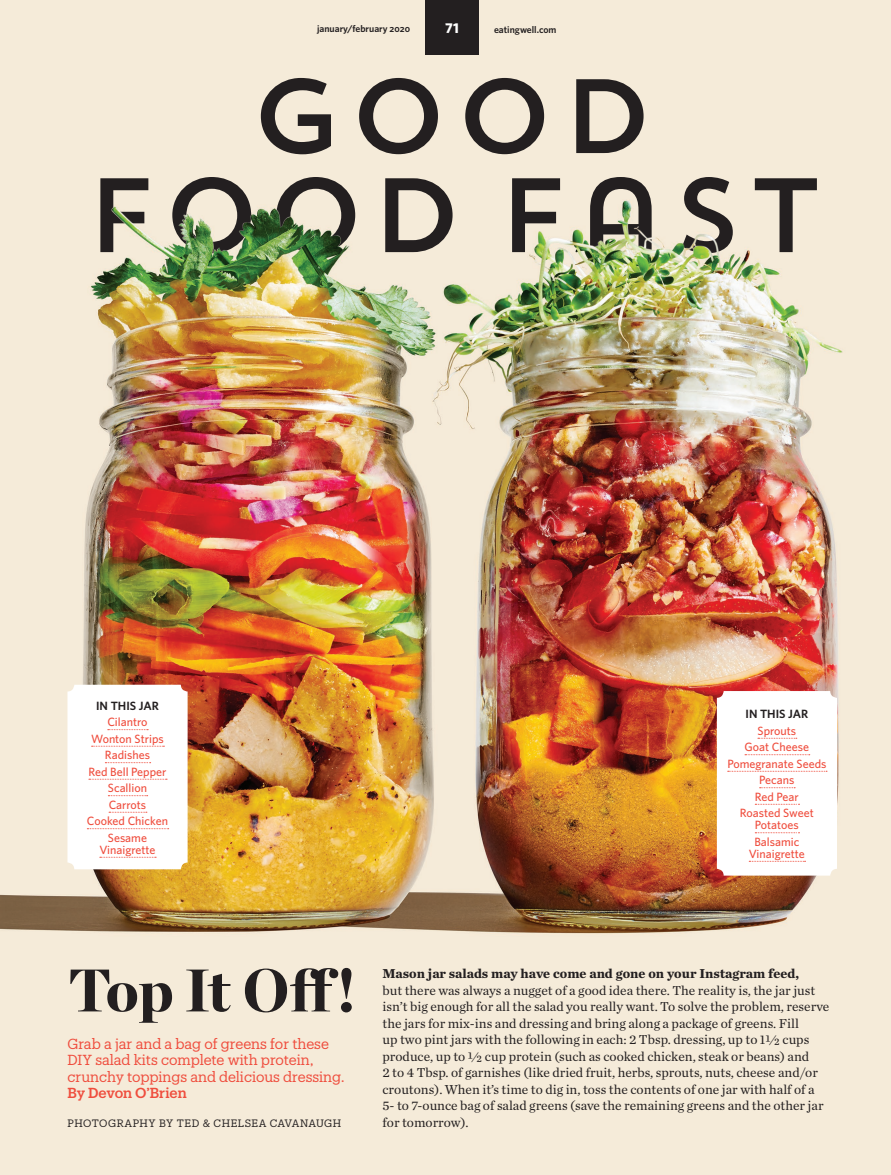
<style>
.page{position:relative;width:891px;height:1175px;background:#fff}
.page>*{position:absolute;margin:0;border:0;box-sizing:border-box;transform-origin:0 0}
.t1{font:105px/99px "Trend Sans One";letter-spacing:.06em;color:#231f20;text-align:center}
.t2{font:900 60px "Chronicle Display";letter-spacing:-.03em;color:#231f20}
.t3{font:14.25px/16.5px "Produkt";letter-spacing:-.005em;color:#ef4d3d}
.t4{font:500 14.25px "Produkt";color:#ef4d3d}
.t5{font:700 14.25px "Whitney";color:#fff}
.t6{font:13.5px/16.5px "Chronicle Text G1";color:#231f20}
.t7{font:700 13.5px "Chronicle Text G1";color:#231f20}
.t8{font:500 12px/16.5px "Whitney";color:#ef4d3d;text-align:center}
.t9{font:600 12px "Whitney";color:#231f20}
.t10{font:10.5px "Produkt";letter-spacing:.045em;color:#231f20}
.t11{font:600 9.75px "Whitney";color:#231f20}
</style>
<div class="page">
<img style="left:0;top:0;width:891px;height:1174px">
<div style="left:425px;top:0;width:54px;height:54px;background:#231f20"></div>
<div style="left:717px;top:691px;width:120px;height:184px;background:#fff;border-radius:7px"></div>
<svg style="left:758px;top:738px;width:39px;height:1px"></svg>
<svg style="left:745px;top:754px;width:65px;height:1px"></svg>
<svg style="left:728px;top:771px;width:99px;height:1px"></svg>
<svg style="left:760px;top:787px;width:35px;height:1px"></svg>
<svg style="left:755px;top:804px;width:45px;height:1px"></svg>
<svg style="left:755px;top:832px;width:45px;height:1px"></svg>
<svg style="left:749px;top:861px;width:57px;height:1px"></svg>
<div style="left:68px;top:684px;width:120px;height:185px;background:#fff;border-radius:7px"></div>
<svg style="left:108px;top:729px;width:40px;height:1px"></svg>
<svg style="left:92px;top:746px;width:72px;height:1px"></svg>
<svg style="left:105px;top:762px;width:46px;height:1px"></svg>
<svg style="left:89px;top:779px;width:78px;height:1px"></svg>
<svg style="left:108px;top:795px;width:40px;height:1px"></svg>
<svg style="left:109px;top:812px;width:38px;height:1px"></svg>
<svg style="left:87px;top:828px;width:82px;height:1px"></svg>
<svg style="left:100px;top:857px;width:56px;height:1px"></svg>
<p class="t5" style="left:445px;top:18px;width:15px">71</p>
<p class="t11" style="left:317px;top:22px;width:95px">january/february 2020</p>
<p class="t11" style="left:494px;top:23px;width:64px">eatingwell.com</p>
<h1 class="t1" style="left:85px;top:65px;width:739px">GOOD<br>FOOD FAST</h1>
<p class="t9" style="left:96px;top:697px;width:64px">IN THIS JAR</p>
<p class="t8" style="left:87px;top:713px;width:83px">Cilantro<br>Wonton Strips<br>Radishes<br>Red Bell Pepper<br>Scallion<br>Carrots<br>Cooked Chicken<br>Sesame</p>
<p class="t8" style="left:99px;top:841px;width:58px">Vinaigrette</p>
<p class="t9" style="left:746px;top:706px;width:64px">IN THIS JAR</p>
<p class="t8" style="left:727px;top:722px;width:101px">Sprouts<br>Goat Cheese<br>Pomegranate Seeds<br>Pecans<br>Red Pear<br>Roasted Sweet</p>
<p class="t8" style="left:754px;top:816px;width:47px;text-align:left">Potatoes<br>Balsamic</p>
<p class="t8" style="left:749px;top:845px;width:58px">Vinaigrette</p>
<h2 class="t2" style="left:68px;top:940px;width:289px">Top It Off!</h2>
<p class="t3" style="left:68px;top:1034px;width:279px">Grab a jar and a bag of greens for these<br>DIY salad kits complete with protein, crunchy toppings and delicious dressing.</p>
<p class="t4" style="left:68px;top:1083px;width:121px">By Devon O’Brien</p>
<p class="t10" style="left:68px;top:1115px;width:275px">PHOTOGRAPHY BY TED &amp; CHELSEA CAVANAUGH</p>
<p class="t7" style="left:382px;top:963px;width:418px">Mason jar salads may have come and gone on your Instagram feed,</p>
<p class="t6" style="left:382px;top:981px;width:448px">but there was always a nugget of a good idea there. The reality is, the jar just isn’t big enough for all the salad you really want. To solve the problem, reserve the jars for mix-ins and dressing and bring along a package of greens. Fill<br>up two pint jars with the following in each: 2 Tbsp. dressing, up to 11/2 cups produce, up to 1/2 cup protein (such as cooked chicken, steak or beans) and<br>2 to 4 Tbsp. of garnishes (like dried fruit, herbs, sprouts, nuts, cheese and/or croutons). When it’s time to dig in, toss the contents of one jar with half of a 5- to 7-ounce bag of salad greens (save the remaining greens and the other jar for tomorrow).</p>
</div>
